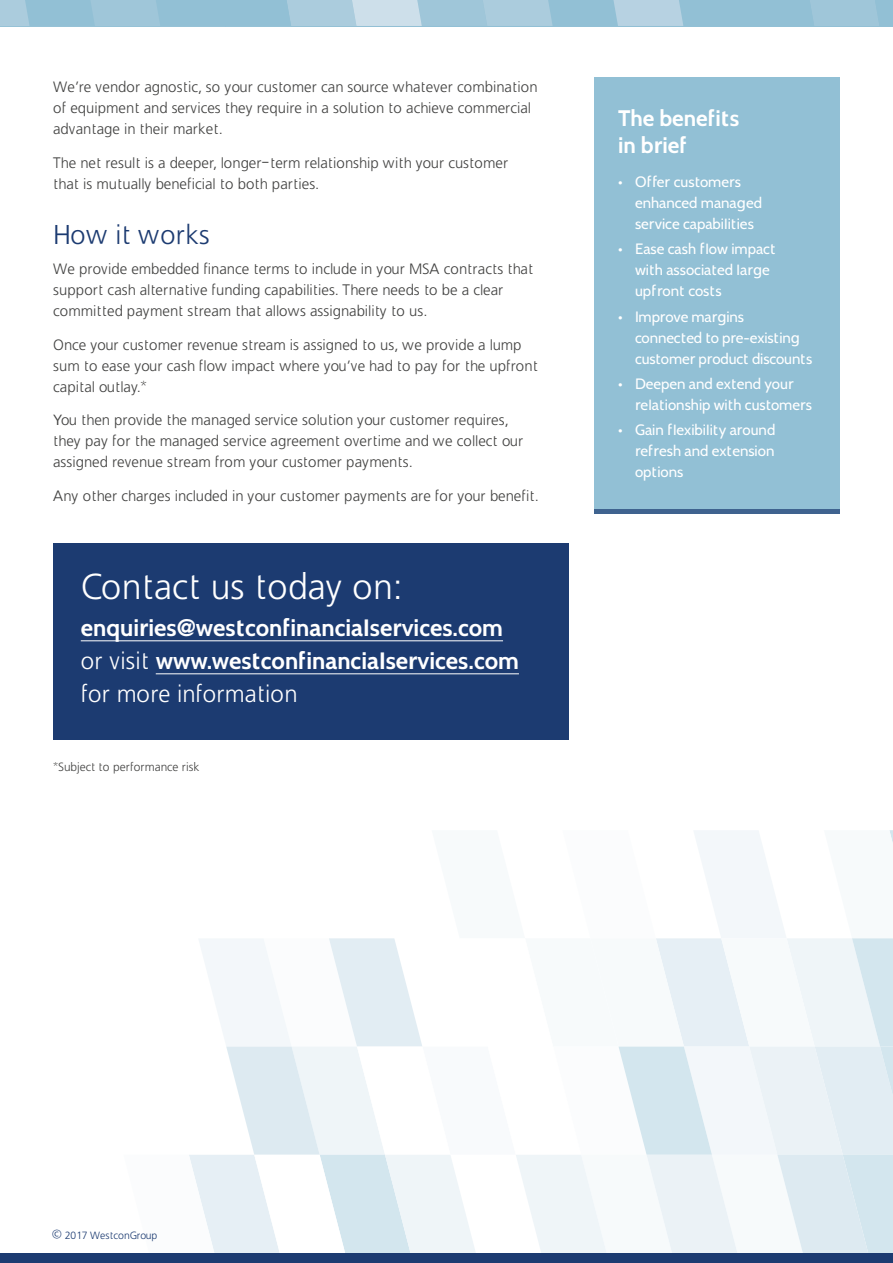
<style>
.page{position:relative;width:893px;height:1263px;background:#fff}
.page>*{position:absolute;margin:0;border:0;box-sizing:border-box;transform-origin:0 0}
.t1{font:300 36px "Westcon Comstor";color:#fff}
.t2{font:300 27px "Westcon Comstor";color:#1c3b71}
.t3{font:700 24px/33px "Westcon Comstor";color:#fff}
.t4{font:700 22.5px/27px "Westcon Comstor";color:#fff}
.t5{font:300 15px/21px "Westcon Comstor";color:#424241}
.t6{font:15px/21px "Westcon Comstor";color:#fff}
.t7{font:300 12px "Westcon Comstor";color:#424241}
.t8{font:300 10.5px "Westcon Comstor";color:#1c3b71}
.s1{font-weight:300}
</style>
<div class="page">
<svg style="left:189px;top:830px;width:704px;height:423px"></svg>
<div style="left:595px;top:77px;width:245px;height:437px;background:#92c0d5"></div>
<div style="left:53px;top:543px;width:516px;height:196px;background:#1c3b71"></div>
<hr style="left:81px;top:640px;width:422px;height:1px;background:#fff">
<hr style="left:156px;top:673px;width:363px;height:1px;background:#fff">
<svg style="left:0;top:0;width:893px;height:26px;background:#a0c7d9"></svg>
<div style="left:0;top:1253px;width:893px;height:10px;background:#1c3b71"></div>
<div style="left:595px;top:509px;width:245px;height:5px;background:#3f638f"></div>
<p class="t5" style="left:53px;top:76px;width:486px">We’re vendor agnostic, so your customer can source whatever combination of equipment and services they require in a solution to achieve commercial advantage in their market.</p>
<p class="t5" style="left:53px;top:152px;width:457px">The net result is a deeper, longer-term relationship with your customer that is mutually beneficial to both parties.</p>
<h2 class="t2" style="left:53px;top:218px;width:158px">How it works</h2>
<p class="t5" style="left:53px;top:258px;width:482px">We provide embedded finance terms to include in your MSA contracts that support cash alternative funding capabilities. There needs to be a clear committed payment stream that allows assignability to us.</p>
<p class="t5" style="left:53px;top:334px;width:486px">Once your customer revenue stream is assigned to us, we provide a lump sum to ease your cash flow impact where you’ve had to pay for the upfront capital outlay.*</p>
<p class="t5" style="left:53px;top:410px;width:472px">You then provide the managed service solution your customer requires, they pay for the managed service agreement overtime and we collect our assigned revenue stream from your customer payments.</p>
<p class="t5" style="left:53px;top:485px;width:487px">Any other charges included in your customer payments are for your benefit.</p>
<h1 class="t1" style="left:81px;top:564px;width:322px">Contact us today on:</h1>
<h3 class="t3" style="left:81px;top:611px;width:440px">enquiries@westconfinancialservices.com <span class="s1">or visit</span> www.westconfinancialservices.com <span class="s1">for more information</span></h3>
<p class="t7" style="left:53px;top:760px;width:148px">*Subject to performance risk</p>
<h3 class="t4" style="left:618px;top:105px;width:123px">The benefits in brief</h3>
<p class="t6" style="left:635px;top:171px;width:128px;text-indent:-17px">• Offer customers enhanced managed service capabilities</p>
<p class="t6" style="left:635px;top:238px;width:142px;text-indent:-17px">• Ease cash flow impact with associated large upfront costs</p>
<p class="t6" style="left:635px;top:306px;width:179px;text-indent:-17px">• Improve margins connected to pre-existing customer product discounts</p>
<p class="t6" style="left:635px;top:373px;width:179px;text-indent:-17px">• Deepen and extend your relationship with customers</p>
<p class="t6" style="left:635px;top:419px;width:142px;text-align:justify;text-indent:-17px">• Gain flexibility around refresh and extension options</p>
<p class="t8" style="left:51px;top:1229px;width:108px">© 2017 WestconGroup</p>
</div>
